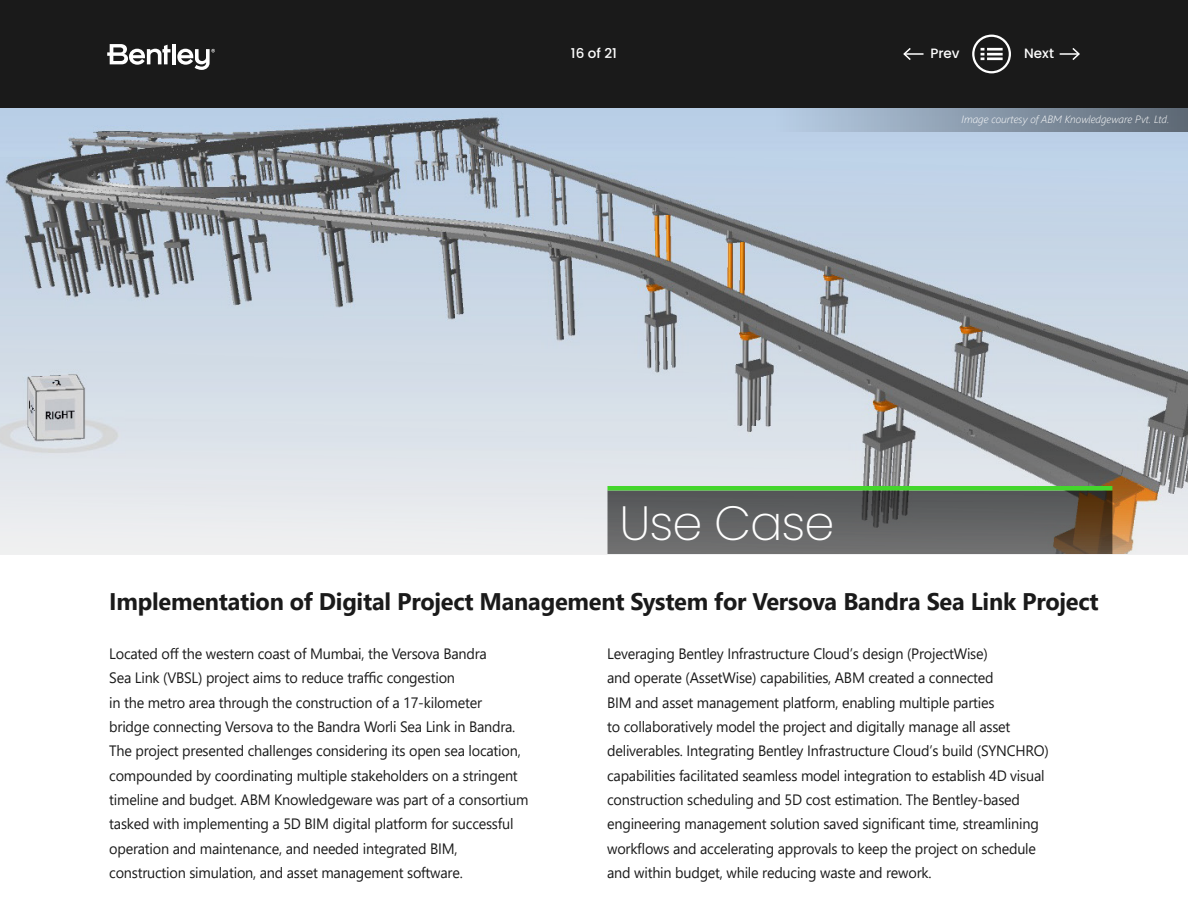
<style>
.page{position:relative;width:1188px;height:918px;background:#fff}
.page>*{position:absolute;margin:0;border:0;box-sizing:border-box;transform-origin:0 0}
.t1{font:200 48px "Poppins";letter-spacing:-.02em;color:#fff}
.t2{font:700 24px "Segoe UI";letter-spacing:-.01em;color:#1a1a1a}
.t3{font:15px/24.3px "Segoe UI";letter-spacing:-.015em;color:#1a1a1a;scale:.96 1}
.t4{font:500 13.5px "Poppins";color:#fff}
.t5{font:italic 300 10.5px "Segoe UI";color:#fff}
</style>
<div class="page">
<img style="left:0;top:108px;width:1188px;height:49px">
<div style="left:774px;top:107px;width:414px;height:25px;background:linear-gradient(to right,#b8cee6,#5d6874)"></div>
<svg style="left:0;top:157px;width:1188px;height:398px;background:#b7bec5"></svg>
<hr style="left:608px;top:486px;width:504px;height:4px;background:#44d62c">
<div style="left:0;top:0;width:1188px;height:108px;background:#1a1a1a"></div>
<hr style="left:904px;top:53px;width:20px;height:2px;background:#fff">
<svg style="left:903px;top:48px;width:9px;height:12px"></svg>
<svg style="left:1060px;top:48px;width:20px;height:12px"></svg>
<svg style="left:107px;top:44px;width:63px;height:21px"></svg>
<hr style="left:172px;top:44px;width:4px;height:20px;background:#fff">
<svg style="left:177px;top:49px;width:38px;height:21px"></svg>
<svg style="left:972px;top:35px;width:39px;height:38px"></svg>
<p class="t4" style="left:571px;top:46px;width:48px">16 of 21</p>
<p class="t4" style="left:930px;top:46px;width:31px">Prev</p>
<p class="t4" style="left:1024px;top:46px;width:31px">Next</p>
<p class="t5" style="left:962px;top:109px;width:209px">Image courtesy of ABM Knowledgeware Pvt. Ltd.</p>
<h1 class="t1" style="left:620px;top:495px;width:217px">Use Case</h1>
<h2 class="t2" style="left:109px;top:579px;width:991px">Implementation of Digital Project Management System for Versova Bandra Sea Link Project</h2>
<p class="t3" style="left:109px;top:640px;width:438px">Located off the western coast of Mumbai, the Versova Bandra<br>Sea Link (VBSL) project aims to reduce traffic congestion<br>in the metro area through the construction of a 17-kilometer<br>bridge connecting Versova to the Bandra Worli Sea Link in Bandra.<br>The project presented challenges considering its open sea location, compounded by coordinating multiple stakeholders on a stringent timeline and budget. ABM Knowledgeware was part of a consortium tasked with implementing a 5D BIM digital platform for successful operation and maintenance, and needed integrated BIM, construction simulation, and asset management software.</p>
<p class="t3" style="left:607px;top:640px;width:461px">Leveraging Bentley Infrastructure Cloud’s design (ProjectWise)<br>and operate (AssetWise) capabilities, ABM created a connected<br>BIM and asset management platform, enabling multiple parties<br>to collaboratively model the project and digitally manage all asset deliverables. Integrating Bentley Infrastructure Cloud’s build (SYNCHRO) capabilities facilitated seamless model integration to establish 4D visual construction scheduling and 5D cost estimation. The Bentley-based engineering management solution saved significant time, streamlining workflows and accelerating approvals to keep the project on schedule and within budget, while reducing waste and rework.</p>
</div>
